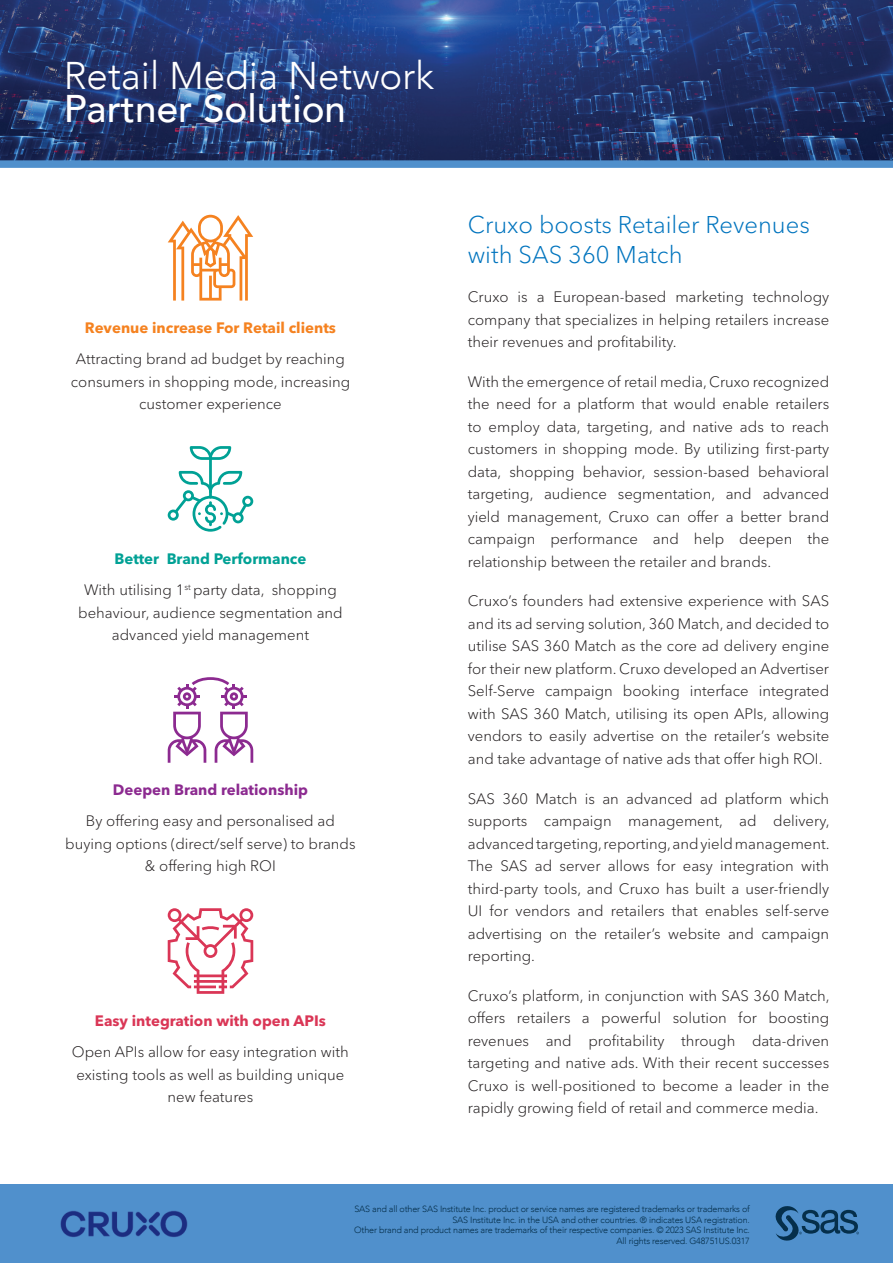
<style>
.page{position:relative;width:893px;height:1263px;background:#fff}
.page>*{position:absolute;margin:0;border:0;box-sizing:border-box;transform-origin:0 0}
.t1{font:300 38.55px "Avenir";color:#fff}
.t2{font:500 38.55px "Avenir";color:#fff}
.t3{font:300 24px/30px "Avenir Next W1 G";color:#0074be}
.t4{font:300 15px/22.5px "Avenir Next W1 G";color:#231f20;text-align:center}
.t5{font:700 15px "Avenir Next W1 G";color:#f58220}
.t6{font:700 15px "Avenir Next W1 G";color:#da3656}
.t7{font:700 15px "Avenir Next W1 G";color:#8c2a90}
.t8{font:300 9px/10.5px "Avenir";letter-spacing:-.02em;color:#052f4b;text-align:right}
.s1{font-weight:700;color:#00a195}
</style>
<div class="page">
<div style="left:0;top:1184px;width:893px;height:79px;background:#5090cc"></div>
<svg style="left:775px;top:1206px;width:84px;height:35px"></svg>
<hr style="left:209px;top:457px;width:3px;height:41px;background:#00a195">
<svg style="left:190px;top:446px;width:41px;height:14px"></svg>
<svg style="left:168px;top:471px;width:85px;height:61px"></svg>
<svg style="left:168px;top:677px;width:85px;height:86px"></svg>
<img style="left:0;top:0;width:893px;height:160px">
<div style="left:0;top:160px;width:893px;height:8px;background:#5090cc"></div>
<img style="left:60px;top:1210px;width:128px;height:27px">
<svg style="left:168px;top:908px;width:85px;height:86px"></svg>
<svg style="left:168px;top:215px;width:85px;height:86px"></svg>
<h1 class="t1" style="left:64px;top:53px;width:372px">Retail Media Network</h1>
<h1 class="t2" style="left:64px;top:76px;width:284px">Partner Solution</h1>
<p class="t5" style="left:85px;top:319px;width:253px">Revenue increase For Retail clients</p>
<p class="t4" style="left:71px;top:348px;width:281px">Attracting brand ad budget by reaching consumers in shopping mode, increasing customer experience</p>
<p class="t4" style="left:84px;top:543px;width:254px;line-height:31px"><span class="s1">Better Brand Performance<br></span>With utilising 1<sup>st</sup> party data, shopping</p>
<p class="t4" style="left:78px;top:601px;width:266px">behaviour, audience segmentation and advanced yield management</p>
<p class="t7" style="left:113px;top:781px;width:197px">Deepen Brand relationship</p>
<p class="t4" style="left:65px;top:810px;width:292px">By offering easy and personalised ad buying options (direct/self serve) to brands &amp; offering high ROI</p>
<p class="t6" style="left:95px;top:1012px;width:232px">Easy integration with open APIs</p>
<p class="t4" style="left:72px;top:1041px;width:278px">Open APIs allow for easy integration with existing tools as well as building unique new features</p>
<h2 class="t3" style="left:468px;top:210px;width:344px">Cruxo boosts Retailer Revenues with SAS 360 Match</h2>
<p class="t4" style="left:468px;top:286px;width:363px;text-align:justify">Cruxo is a European-based marketing technology company that specializes in helping retailers increase their revenues and profitability.</p>
<p class="t4" style="left:468px;top:370px;width:363px;text-align:justify">With the emergence of retail media, Cruxo recognized the need for a platform that would enable retailers to employ data, targeting, and native ads to reach customers in shopping mode. By utilizing first-party data, shopping behavior, session-based behavioral targeting, audience segmentation, and advanced yield management, Cruxo can offer a better brand campaign performance and help deepen the relationship between the retailer and brands.</p>
<p class="t4" style="left:468px;top:590px;width:363px;text-align:justify">Cruxo’s founders had extensive experience with SAS and its ad serving solution, 360 Match, and decided to utilise SAS 360 Match as the core ad delivery engine for their new platform. Cruxo developed an Advertiser Self-Serve campaign booking interface integrated with SAS 360 Match, utilising its open APIs, allowing vendors to easily advertise on the retailer’s website and take advantage of native ads that offer high ROI.</p>
<p class="t4" style="left:468px;top:787px;width:363px;text-align:justify">SAS 360 Match is an advanced ad platform which supports campaign management, ad delivery, advanced targeting, reporting, and yield management.<br>The SAS ad server allows for easy integration with third-party tools, and Cruxo has built a user-friendly UI for vendors and retailers that enables self-serve advertising on the retailer’s website and campaign reporting.</p>
<p class="t4" style="left:468px;top:984px;width:363px;text-align:justify">Cruxo’s platform, in conjunction with SAS 360 Match, offers retailers a powerful solution for boosting revenues and profitability through data-driven targeting and native ads. With their recent successes Cruxo is well-positioned to become a leader in the rapidly growing field of retail and commerce media.</p>
<p class="t8" style="left:354px;top:1204px;width:397px">SAS and all other SAS Institute Inc. product or service names are registered trademarks or trademarks of SAS Institute Inc. in the USA and other countries. ® indicates USA registration.<br>Other brand and product names are trademarks of their respective companies. © 2023 SAS Institute Inc.<br>All rights reserved. G48751US.0317</p>
</div>
